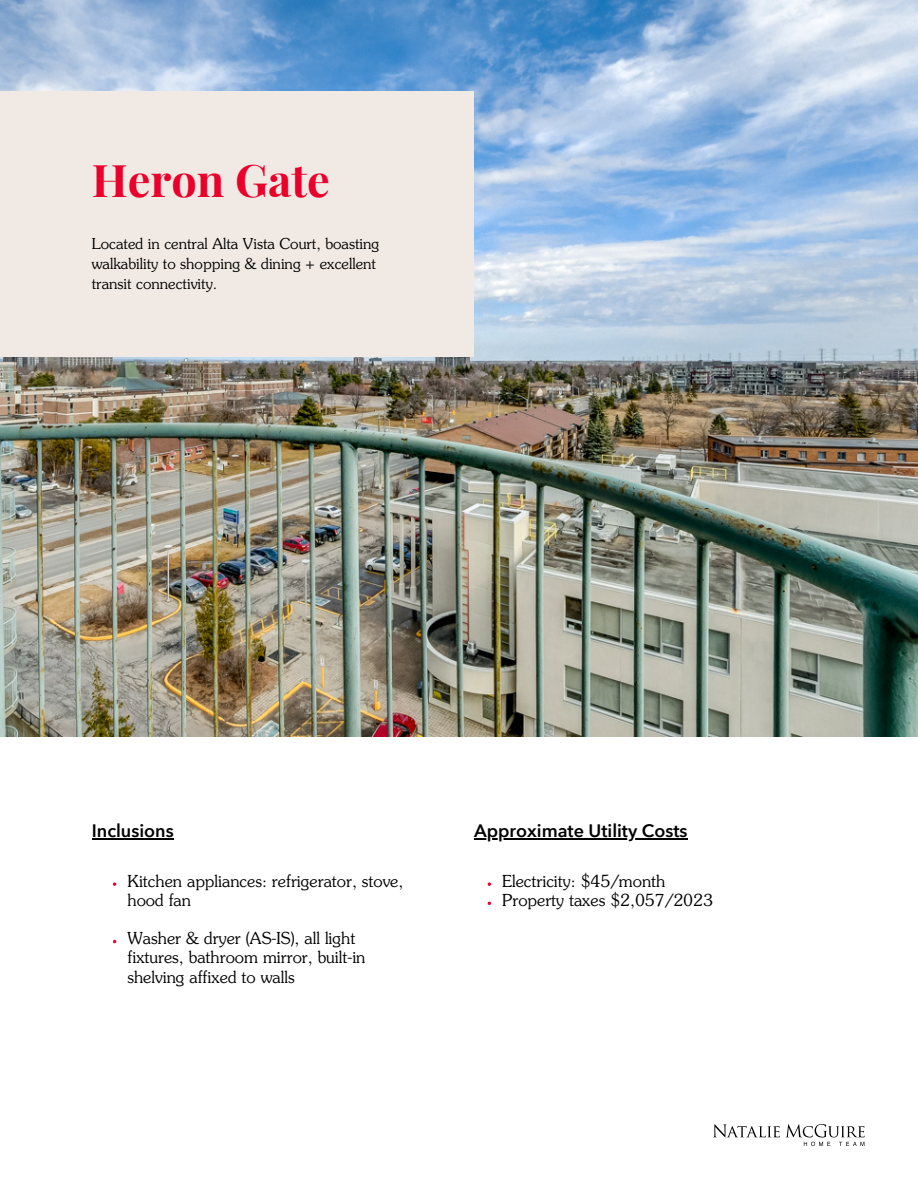
<style>
.page{position:relative;width:918px;height:1188px;background:#fff}
.page>*{position:absolute;margin:0;border:0;box-sizing:border-box;transform-origin:0 0}
.t1{font:700 45px "Playfair Display";color:#ea002a}
.t2{font:600 18px "Avenir Next";color:#000}
.t3{font:300 16.5px/19.2px "Souvenir Std";color:#000}
.t4{font:300 15px/20.2px "Souvenir Std";color:#000}
</style>
<div class="page">
<img style="left:0;top:0;width:918px;height:737px">
<svg style="left:714px;top:1124px;width:66px;height:13px"></svg>
<svg style="left:786px;top:1124px;width:79px;height:22px"></svg>
<div style="left:0;top:92px;width:474px;height:265px;background:#f0e9e4"></div>
<hr style="left:92px;top:838px;width:82px;height:1px;background:#000">
<svg style="left:113px;top:882px;width:3px;height:4px"></svg>
<hr style="left:474px;top:838px;width:213px;height:1px;background:#000">
<svg style="left:488px;top:882px;width:3px;height:4px"></svg>
<h1 class="t1" style="left:92px;top:148px;width:240px">Heron Gate</h1>
<p class="t4" style="left:92px;top:234px;width:289px">Located in central Alta Vista Court, boasting walkability to shopping &amp; dining + excellent transit connectivity.</p>
<h2 class="t2" style="left:92px;top:819px;width:83px">Inclusions</h2>
<p class="t3" style="left:127px;top:873px;width:278px">Kitchen appliances: refrigerator, stove, hood fan</p>
<p class="t3" style="left:127px;top:930px;width:240px">Washer &amp; dryer (AS-IS), all light fixtures, bathroom mirror, built-in shelving affixed to walls</p>
<h2 class="t2" style="left:474px;top:819px;width:215px">Approximate Utility Costs</h2>
<p class="t3" style="left:502px;top:873px;width:165px">Electricity: $45/month</p>
<p class="t3" style="left:502px;top:892px;width:212px">Property taxes $2,057/2023</p>
</div>
